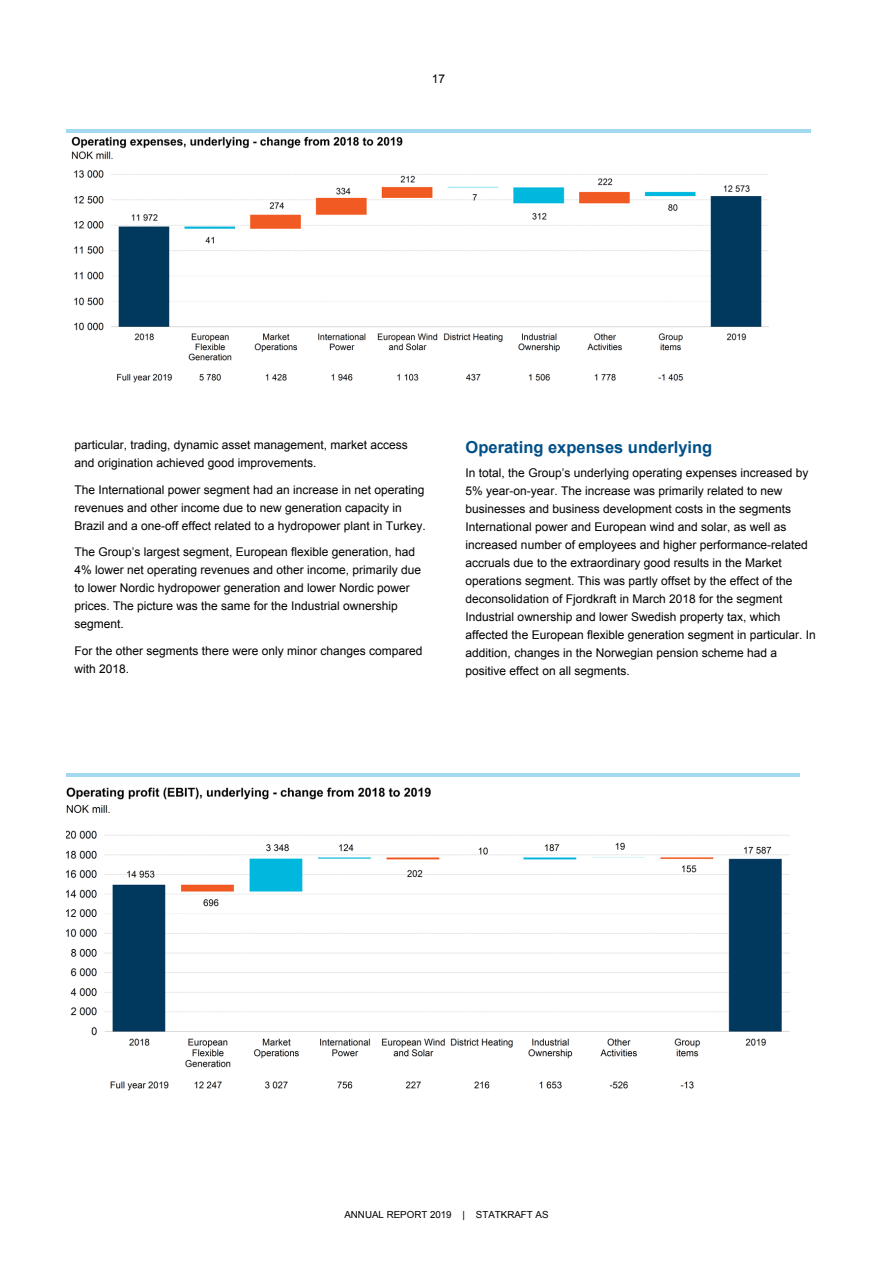
<style>
.page{position:relative;width:893px;height:1263px;background:#fff}
.page>*{position:absolute;margin:0;border:0;box-sizing:border-box;transform-origin:0 0}
.t1{font:700 16.5px "Arial";color:#005088}
.t2{font:12px/18px "Arial";color:#000}
.t3{font:9.75px "Arial";color:#000}
</style>
<div class="page">
<hr style="left:66px;top:129px;width:745px;height:4px;background:#a2d9f0">
<img style="left:71px;top:136px;width:698px;height:247px">
<hr style="left:66px;top:773px;width:734px;height:4px;background:#a2d9f0">
<img style="left:66px;top:787px;width:724px;height:304px">
<p class="t2" style="left:432px;top:69px;width:15px">17</p>
<p class="t2" style="left:74px;top:436px;width:335px">particular, trading, dynamic asset management, market access and origination achieved good improvements.</p>
<p class="t2" style="left:74px;top:480px;width:353px">The International power segment had an increase in net operating revenues and other income due to new generation capacity in<br>Brazil and a one-off effect related to a hydropower plant in Turkey.</p>
<p class="t2" style="left:74px;top:543px;width:348px">The Group’s largest segment, European flexible generation, had 4% lower net operating revenues and other income, primarily due to lower Nordic hydropower generation and lower Nordic power prices. The picture was the same for the Industrial ownership segment.</p>
<p class="t2" style="left:74px;top:642px;width:350px">For the other segments there were only minor changes compared with 2018.</p>
<h1 class="t1" style="left:466px;top:438px;width:248px">Operating expenses underlying</h1>
<p class="t2" style="left:466px;top:464px;width:352px">In total, the Group’s underlying operating expenses increased by 5% year-on-year. The increase was primarily related to new businesses and business development costs in the segments International power and European wind and solar, as well as increased number of employees and higher performance-related accruals due to the extraordinary good results in the Market operations segment. This was partly offset by the effect of the deconsolidation of Fjordkraft in March 2018 for the segment Industrial ownership and lower Swedish property tax, which affected the European flexible generation segment in particular. In addition, changes in the Norwegian pension scheme had a positive effect on all segments.</p>
<p class="t3" style="left:344px;top:1209px;width:206px">ANNUAL REPORT 2019 | STATKRAFT AS</p>
</div>
